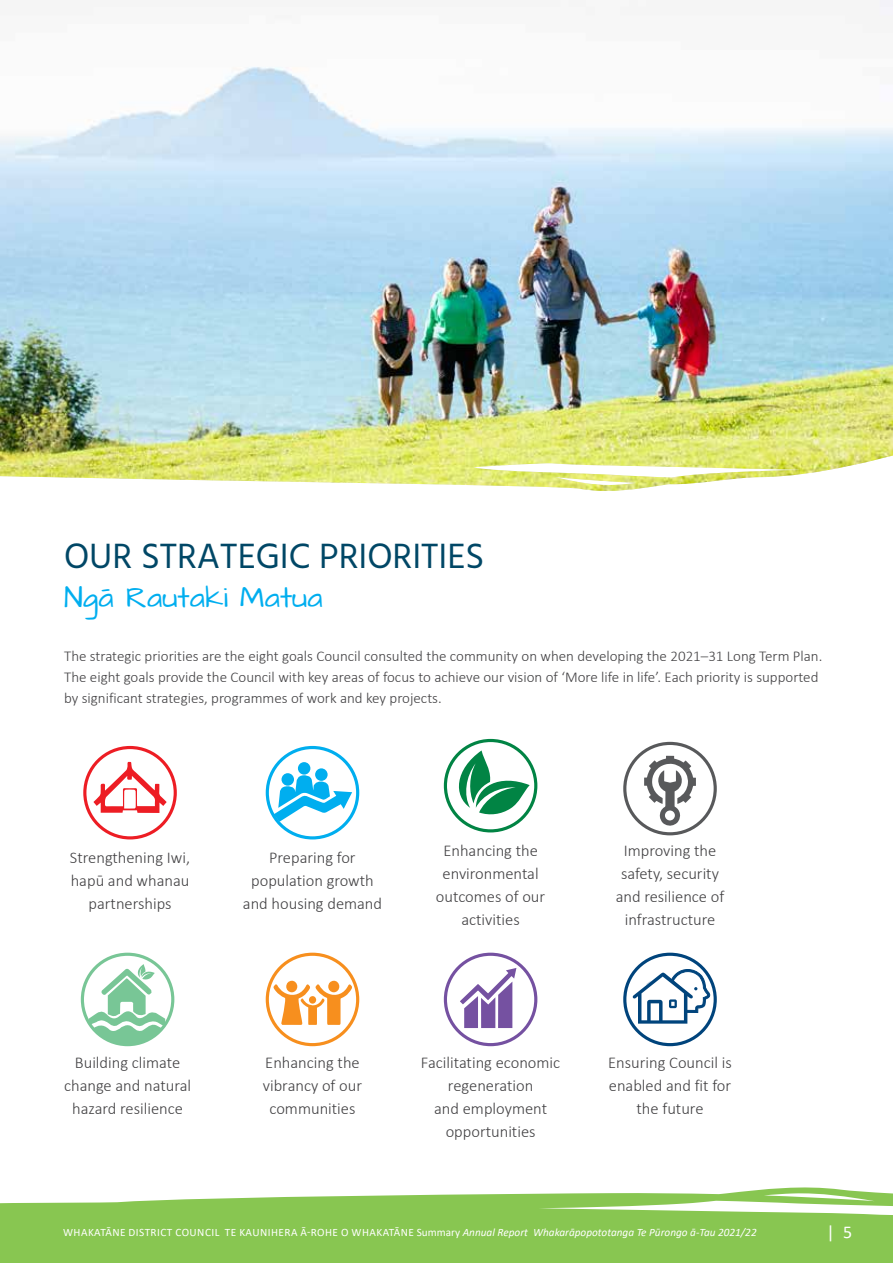
<style>
.page{position:relative;width:893px;height:1263px;background:#fff}
.page>*{position:absolute;margin:0;border:0;box-sizing:border-box;transform-origin:0 0}
.t1{font:36px "Hind";color:#004766}
.t2{font:24px "Architects Daughter";color:#00aeef}
.t3{font:18px "Calibri";color:#fff}
.t4{font:300 16.5px/23.1px "Calibri";color:#414042;text-align:center}
.t5{font:300 15px/21px "Calibri";color:#414042}
.t6{font:11.25px "Calibri";letter-spacing:.04em;color:#fff}
.s1{font-style:italic}
</style>
<div class="page">
<svg style="left:0;top:1187px;width:893px;height:76px;fill:#88c651"></svg>
<div style="left:444px;top:739px;width:93px;height:93px;border:3px solid #018444;border-radius:50%"></div>
<svg style="left:453px;top:750px;width:77px;height:66px"></svg>
<div style="left:444px;top:953px;width:93px;height:93px;border:3px solid #7551a1;border-radius:50%"></div>
<svg style="left:460px;top:968px;width:56px;height:60px"></svg>
<div style="left:623px;top:742px;width:94px;height:93px;border:3px solid #58595b;border-radius:50%"></div>
<svg style="left:644px;top:756px;width:52px;height:71px"></svg>
<div style="left:623px;top:953px;width:94px;height:93px;border:3px solid #00447c;border-radius:50%"></div>
<svg style="left:632px;top:969px;width:78px;height:55px"></svg>
<svg style="left:282px;top:773px;width:12px;height:13px"></svg>
<div style="left:298px;top:762px;width:12px;height:13px;background:#00aeef;border-radius:50%"></div>
<div style="left:315px;top:768px;width:13px;height:13px;background:#00aeef;border-radius:50%"></div>
<svg style="left:274px;top:775px;width:78px;height:47px"></svg>
<div style="left:266px;top:746px;width:93px;height:93px;border:3px solid #00aeef;border-radius:50%"></div>
<div style="left:266px;top:953px;width:93px;height:93px;border:3px solid #f78f1e;border-radius:50%"></div>
<div style="left:328px;top:981px;width:11px;height:11px;background:#f78f1e;border-radius:50%"></div>
<svg style="left:273px;top:984px;width:79px;height:41px"></svg>
<div style="left:286px;top:981px;width:11px;height:11px;background:#f78f1e;border-radius:50%"></div>
<div style="left:83px;top:746px;width:94px;height:93px;border:3px solid #ed1d24;border-radius:50%"></div>
<svg style="left:93px;top:762px;width:74px;height:51px"></svg>
<svg style="left:89px;top:964px;width:76px;height:82px"></svg>
<div style="left:81px;top:953px;width:93px;height:93px;border:3px solid #78c696;border-radius:50%"></div>
<img style="left:0;top:0;width:893px;height:491px">
<h1 class="t1" style="left:64px;top:532px;width:422px">OUR STRATEGIC PRIORITIES</h1>
<h2 class="t2" style="left:64px;top:584px;width:260px">Ngā Rautaki Matua</h2>
<p class="t5" style="left:64px;top:645px;width:760px">The strategic priorities are the eight goals Council consulted the community on when developing the 2021–31 Long Term Plan.<br>The eight goals provide the Council with key areas of focus to achieve our vision of ‘More life in life’. Each priority is supported by significant strategies, programmes of work and key projects.</p>
<p class="t4" style="left:70px;top:846px;width:122px">Strengthening Iwi, hapū and whanau partnerships</p>
<p class="t4" style="left:64px;top:1051px;width:129px">Building climate change and natural hazard resilience</p>
<p class="t4" style="left:243px;top:846px;width:141px">Preparing for population growth and housing demand</p>
<p class="t4" style="left:436px;top:839px;width:111px">Enhancing the environmental outcomes of our activities</p>
<p class="t4" style="left:616px;top:839px;width:110px">Improving the safety, security and resilience of infrastructure</p>
<p class="t4" style="left:263px;top:1051px;width:101px">Enhancing the vibrancy of our communities</p>
<p class="t4" style="left:421px;top:1051px;width:141px">Facilitating economic regeneration<br>and employment opportunities</p>
<p class="t4" style="left:608px;top:1051px;width:125px">Ensuring Council is enabled and fit for the future</p>
<p class="t6" style="left:63px;top:1224px;width:695px">WHAKATĀNE DISTRICT COUNCIL TE KAUNIHERA Ā-ROHE O WHAKATĀNE Summary <span class="s1">Annual Report Whakarāpopototanga Te Pūrongo ā-Tau 2021/22</span></p>
<p class="t3" style="left:827px;top:1220px;width:27px">| 5</p>
</div>
